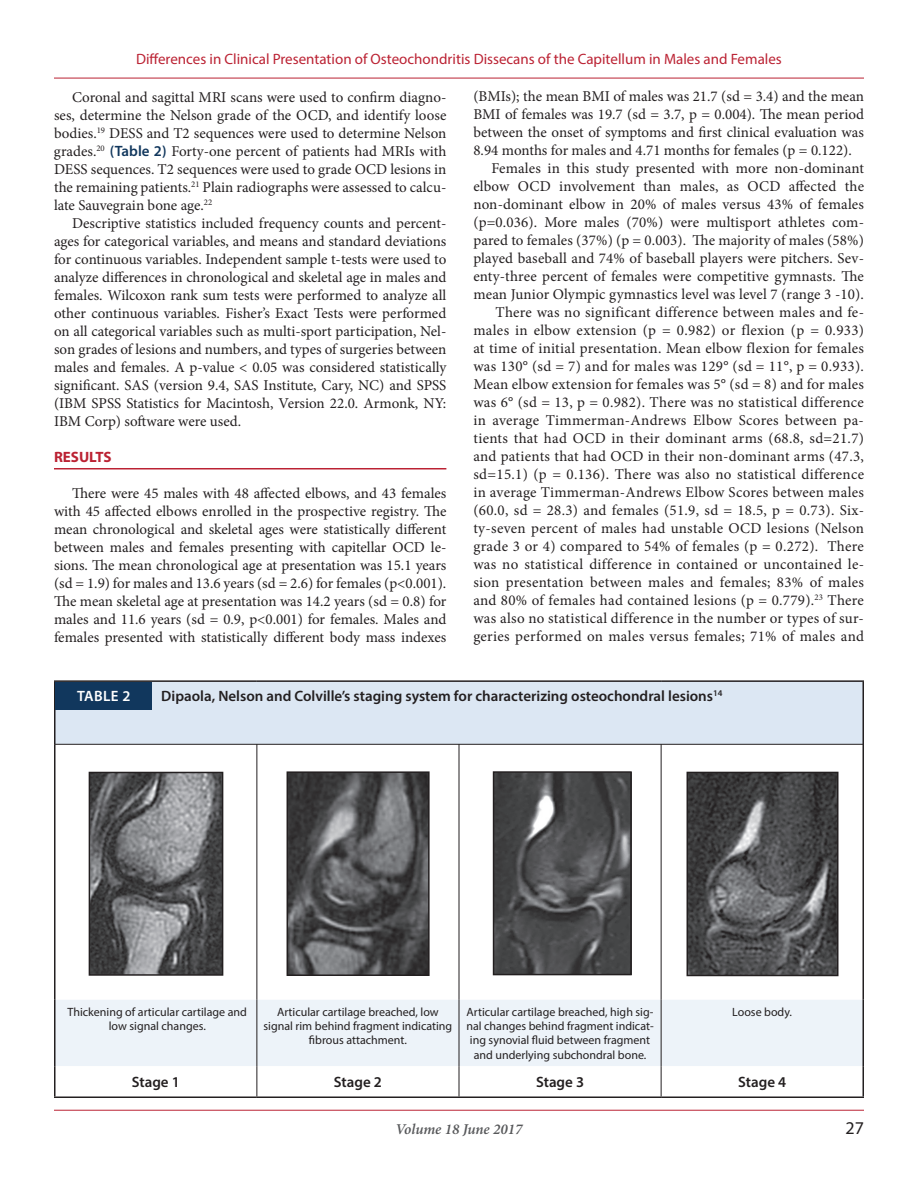
<style>
.page{position:relative;width:918px;height:1188px;background:#fff}
.page>*{position:absolute;margin:0;border:0;box-sizing:border-box;transform-origin:0 0}
.t1{font:18px "Myriad Pro";color:#231f20}
.t2{font:15px/18px "Minion Pro";letter-spacing:.01em;color:#231f20;text-align:justify}
.t3{font:600 15px "Myriad Pro";color:#231f20}
.t4{font:15px "Myriad Pro";color:#b23}
.t5{font:italic 600 15px "Minion Pro";letter-spacing:-.005em;color:#57585a}
.t6{font:700 15px "Myriad Pro";color:#b23}
.t7{font:600 15px "Myriad Pro";letter-spacing:.025em;color:#fff}
.t8{font:12px/14.4px "Myriad Pro";color:#231f20;text-align:center}
.s1{font-family:"Myriad Pro";font-weight:600;color:#11375d}
</style>
<div class="page">
<hr style="left:54px;top:78px;width:810px;height:1px;background:#b23">
<hr style="left:54px;top:1110px;width:810px;height:1px;background:#b23">
<hr style="left:54px;top:468px;width:392px;height:1px;background:#b23">
<div style="left:55px;top:681px;width:808px;height:63px;background:#dce7f3"></div>
<div style="left:56px;top:1000px;width:806px;height:66px;background:#edf3f9"></div>
<hr style="left:862px;top:682px;width:2px;height:62px;background:#231f20">
<hr style="left:54px;top:744px;width:2px;height:256px;background:#231f20">
<hr style="left:862px;top:744px;width:2px;height:256px;background:#231f20">
<hr style="left:54px;top:1000px;width:2px;height:66px;background:#231f20">
<hr style="left:54px;top:680px;width:203px;height:2px;background:#231f20">
<hr style="left:54px;top:682px;width:2px;height:62px;background:#231f20">
<hr style="left:257px;top:680px;width:202px;height:2px;background:#231f20">
<hr style="left:459px;top:680px;width:202px;height:2px;background:#231f20">
<hr style="left:661px;top:680px;width:203px;height:2px;background:#231f20">
<hr style="left:862px;top:1000px;width:2px;height:66px;background:#231f20">
<hr style="left:54px;top:1066px;width:2px;height:30px;background:#231f20">
<hr style="left:862px;top:1066px;width:2px;height:30px;background:#231f20">
<hr style="left:54px;top:1096px;width:203px;height:2px;background:#231f20">
<hr style="left:257px;top:1096px;width:202px;height:2px;background:#231f20">
<hr style="left:459px;top:1096px;width:202px;height:2px;background:#231f20">
<hr style="left:661px;top:1096px;width:203px;height:2px;background:#231f20">
<hr style="left:256px;top:744px;width:1px;height:256px;background:#231f20">
<hr style="left:256px;top:1000px;width:1px;height:66px;background:#231f20">
<hr style="left:256px;top:1066px;width:1px;height:30px;background:#231f20">
<hr style="left:459px;top:1000px;width:1px;height:66px;background:#231f20">
<hr style="left:459px;top:1066px;width:1px;height:30px;background:#231f20">
<hr style="left:459px;top:744px;width:1px;height:256px;background:#231f20">
<hr style="left:661px;top:744px;width:1px;height:256px;background:#231f20">
<hr style="left:661px;top:1000px;width:1px;height:66px;background:#231f20">
<hr style="left:661px;top:1066px;width:1px;height:30px;background:#231f20">
<hr style="left:55px;top:744px;width:809px;height:1px;background:#231f20">
<div style="left:55px;top:682px;width:97px;height:28px;background:#11375d"></div>
<img style="left:92px;top:775px;width:128px;height:198px">
<div style="left:89px;top:772px;width:134px;height:204px;border:2px solid #231f20"></div>
<img style="left:290px;top:774px;width:137px;height:199px">
<div style="left:287px;top:771px;width:143px;height:205px;border:2px solid #231f20"></div>
<img style="left:496px;top:774px;width:133px;height:198px">
<div style="left:493px;top:771px;width:139px;height:204px;border:2px solid #231f20"></div>
<img style="left:690px;top:775px;width:145px;height:198px">
<div style="left:687px;top:772px;width:151px;height:204px;border:2px solid #231f20"></div>
<p class="t4" style="left:136px;top:49px;width:647px">Differences in Clinical Presentation of Osteochondritis Dissecans of the Capitellum in Males and Females</p>
<p class="t2" style="left:54px;top:88px;width:394px;text-indent:18px">Coronal and sagittal MRI scans were used to confirm diagno&shy;ses, determine the Nelson grade of the OCD, and identify loose bodies.<sup>19</sup> DESS and T2 sequences were used to determine Nelson grades.<sup>20</sup> <span class="s1">(Table 2)</span> Forty-one percent of patients had MRIs with DESS sequences. T2 sequences were used to grade OCD lesions in the remaining patients.<sup>21</sup> Plain radiographs were assessed to calcu&shy;late Sauvegrain bone age.<sup>22</sup></p>
<p class="t2" style="left:54px;top:214px;width:394px;text-indent:18px">Descriptive statistics included frequency counts and percent&shy;ages for categorical variables, and means and standard deviations for continuous variables. Independent sample t-tests were used to analyze differences in chronological and skeletal age in males and females. Wilcoxon rank sum tests were performed to analyze all other continuous variables. Fisher’s Exact Tests were performed on all categorical variables such as multi-sport participation, Nel&shy;son grades of lesions and numbers, and types of surgeries between males and females. A p-value &lt; 0.05 was considered statistically significant. SAS (version 9.4, SAS Institute, Cary, NC) and SPSS (IBM SPSS Statistics for Macintosh, Version 22.0. Armonk, NY:<br>IBM Corp) software were used.</p>
<p class="t6" style="left:54px;top:447px;width:59px">RESULTS</p>
<p class="t2" style="left:54px;top:484px;width:394px;text-indent:18px">There were 45 males with 48 affected elbows, and 43 females with 45 affected elbows enrolled in the prospective registry. The mean chronological and skeletal ages were statistically different between males and females presenting with capitellar OCD le&shy;sions. The mean chronological age at presentation was 15.1 years (sd = 1.9) for males and 13.6 years (sd = 2.6) for females (p&lt;0.001).<br>The mean skeletal age at presentation was 14.2 years (sd = 0.8) for males and 11.6 years (sd = 0.9, p&lt;0.001) for females. Males and females presented with statistically different body mass indexes</p>
<p class="t2" style="left:473px;top:87px;width:392px">(BMIs); the mean BMI of males was 21.7 (sd = 3.4) and the mean</p>
<p class="t2" style="left:473px;top:105px;width:392px">BMI of females was 19.7 (sd = 3.7, p = 0.004). The mean period</p>
<p class="t2" style="left:473px;top:123px;width:392px">between the onset of symptoms and first clinical evaluation was</p>
<p class="t2" style="left:473px;top:141px;width:380px">8.94 months for males and 4.71 months for females (p = 0.122).</p>
<p class="t2" style="left:491px;top:159px;width:374px">Females in this study presented with more non-dominant</p>
<p class="t2" style="left:473px;top:177px;width:392px">elbow OCD involvement than males, as OCD affected the</p>
<p class="t2" style="left:473px;top:195px;width:392px">non-dominant elbow in 20% of males versus 43% of females</p>
<p class="t2" style="left:473px;top:213px;width:392px">(p=0.036). More males (70%) were multisport athletes com-</p>
<p class="t2" style="left:473px;top:231px;width:392px">pared to females (37%) (p = 0.003). The majority of males (58%)</p>
<p class="t2" style="left:473px;top:249px;width:392px">played baseball and 74% of baseball players were pitchers. Sev-</p>
<p class="t2" style="left:473px;top:267px;width:392px">enty-three percent of females were competitive gymnasts. The</p>
<p class="t2" style="left:473px;top:285px;width:392px">mean Junior Olympic gymnastics level was level 7 (range 3 -10).</p>
<p class="t2" style="left:495px;top:303px;width:370px">There was no significant difference between males and fe-</p>
<p class="t2" style="left:473px;top:321px;width:392px">males in elbow extension (p = 0.982) or flexion (p = 0.933)</p>
<p class="t2" style="left:473px;top:339px;width:392px">at time of initial presentation. Mean elbow flexion for females</p>
<p class="t2" style="left:473px;top:357px;width:392px">was 130° (sd = 7) and for males was 129° (sd = 11°, p = 0.933).</p>
<p class="t2" style="left:473px;top:375px;width:392px">Mean elbow extension for females was 5° (sd = 8) and for males</p>
<p class="t2" style="left:473px;top:393px;width:392px">was 6° (sd = 13, p = 0.982). There was no statistical difference</p>
<p class="t2" style="left:473px;top:411px;width:392px">in average Timmerman-Andrews Elbow Scores between pa-</p>
<p class="t2" style="left:473px;top:429px;width:392px">tients that had OCD in their dominant arms (68.8, sd=21.7)</p>
<p class="t2" style="left:473px;top:447px;width:392px">and patients that had OCD in their non-dominant arms (47.3,</p>
<p class="t2" style="left:473px;top:465px;width:392px">sd=15.1) (p = 0.136). There was also no statistical difference</p>
<p class="t2" style="left:473px;top:483px;width:392px">in average Timmerman-Andrews Elbow Scores between males</p>
<p class="t2" style="left:473px;top:501px;width:392px">(60.0, sd = 28.3) and females (51.9, sd = 18.5, p = 0.73). Six-</p>
<p class="t2" style="left:473px;top:519px;width:392px">ty-seven percent of males had unstable OCD lesions (Nelson</p>
<p class="t2" style="left:473px;top:537px;width:392px">grade 3 or 4) compared to 54% of females (p = 0.272). There</p>
<p class="t2" style="left:473px;top:555px;width:392px">was no statistical difference in contained or uncontained le-</p>
<p class="t2" style="left:473px;top:573px;width:392px">sion presentation between males and females; 83% of males</p>
<p class="t2" style="left:473px;top:591px;width:392px">and 80% of females had contained lesions (p = 0.779).<sup>23</sup> There</p>
<p class="t2" style="left:473px;top:609px;width:392px">was also no statistical difference in the number or types of sur-</p>
<p class="t2" style="left:473px;top:627px;width:392px">geries performed on males versus females; 71% of males and</p>
<p class="t7" style="left:77px;top:687px;width:55px">TABLE 2</p>
<p class="t3" style="left:161px;top:686px;width:563px">Dipaola, Nelson and Colville’s staging system for characterizing osteochondral lesions<sup>14</sup></p>
<p class="t8" style="left:68px;top:1004px;width:181px">Thickening of articular cartilage and low signal changes.</p>
<p class="t8" style="left:264px;top:1004px;width:190px">Articular cartilage breached, low signal rim behind fragment indicating fibrous attachment.</p>
<p class="t8" style="left:466px;top:1004px;width:189px">Articular cartilage breached, high sig&shy;nal changes behind fragment indicat&shy;ing synovial fluid between fragment and underlying subchondral bone.</p>
<p class="t8" style="left:732px;top:1004px;width:61px">Loose body.</p>
<p class="t3" style="left:132px;top:1073px;width:50px">Stage 1</p>
<p class="t3" style="left:334px;top:1073px;width:50px">Stage 2</p>
<p class="t3" style="left:536px;top:1073px;width:50px">Stage 3</p>
<p class="t3" style="left:738px;top:1073px;width:50px">Stage 4</p>
<p class="t5" style="left:396px;top:1119px;width:128px">Volume 18 June 2017</p>
<p class="t1" style="left:846px;top:1117px;width:20px">27</p>
</div>
